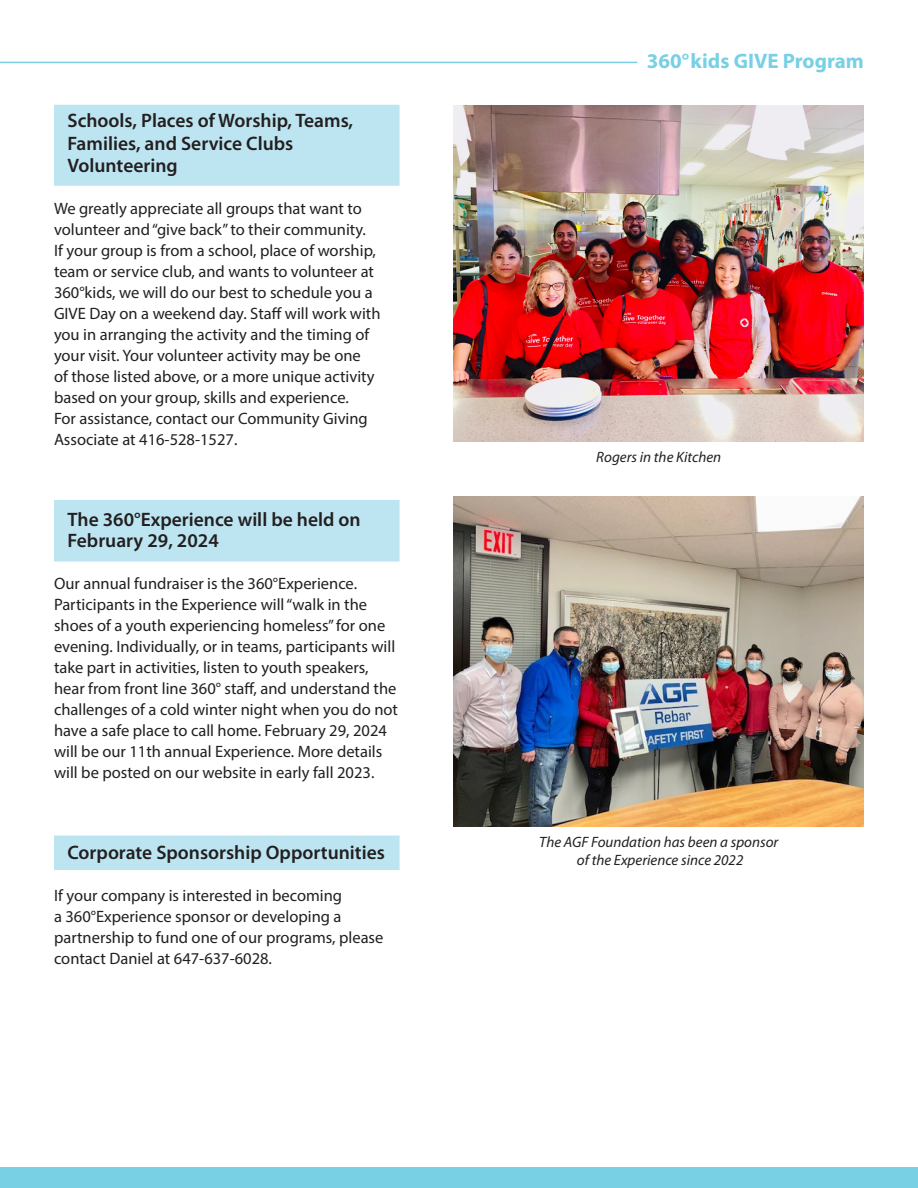
<style>
.page{position:relative;width:918px;height:1188px;background:#fff}
.page>*{position:absolute;margin:0;border:0;box-sizing:border-box;transform-origin:0 0}
.t1{font:700 21px "Myriad Pro";color:#78d0e4}
.t2{font:600 19.5px/22.5px "Myriad Pro";color:#231f20}
.t3{font:16.5px/21px "Myriad Pro";color:#231f20}
.t4{font:italic 15px/18px "Myriad Pro";color:#231f20;text-align:center}
</style>
<div class="page">
<hr style="left:0;top:62px;width:637px;height:1px;background:#78d0e4">
<div style="left:54px;top:105px;width:346px;height:81px;background:#bde5f1"></div>
<div style="left:54px;top:500px;width:346px;height:62px;background:#bde5f1"></div>
<div style="left:54px;top:836px;width:346px;height:34px;background:#bde5f1"></div>
<div style="left:0;top:1168px;width:918px;height:20px;background:#78d0e4"></div>
<img style="left:454px;top:105px;width:410px;height:337px">
<img style="left:454px;top:497px;width:410px;height:329px">
<p class="t2" style="left:68px;top:109px;width:287px">Schools, Places of Worship, Teams,<br>Families, and Service Clubs<br>Volunteering</p>
<p class="t3" style="left:54px;top:197px;width:328px">We greatly appreciate all groups that want to volunteer and “give back” to their community.<br>If your group is from a school, place of worship, team or service club, and wants to volunteer at 360°kids, we will do our best to schedule you a GIVE Day on a weekend day. Staff will work with you in arranging the activity and the timing of your visit. Your volunteer activity may be one<br>of those listed above, or a more unique activity based on your group, skills and experience.<br>For assistance, contact our Community Giving Associate at 416-528-1527.</p>
<p class="t2" style="left:68px;top:509px;width:295px;line-height:21px">The 360°Experience will be held on<br>February 29, 2024</p>
<p class="t3" style="left:54px;top:572px;width:346px">Our annual fundraiser is the 360°Experience.<br>Participants in the Experience will “walk in the shoes of a youth experiencing homeless” for one evening. Individually, or in teams, participants will take part in activities, listen to youth speakers, hear from front line 360° staff, and understand the challenges of a cold winter night when you do not have a safe place to call home. February 29, 2024 will be our 11th annual Experience. More details will be posted on our website in early fall 2023.</p>
<p class="t2" style="left:68px;top:841px;width:319px">Corporate Sponsorship Opportunities</p>
<p class="t3" style="left:54px;top:884px;width:331px">If your company is interested in becoming<br>a 360°Experience sponsor or developing a partnership to fund one of our programs, please contact Daniel at 647-637-6028.</p>
<p class="t1" style="left:647px;top:47px;width:219px">360°kids GIVE Program</p>
<p class="t4" style="left:596px;top:448px;width:126px">Rogers in the Kitchen</p>
<p class="t4" style="left:539px;top:833px;width:241px">The AGF Foundation has been a sponsor of the Experience since 2022</p>
</div>
